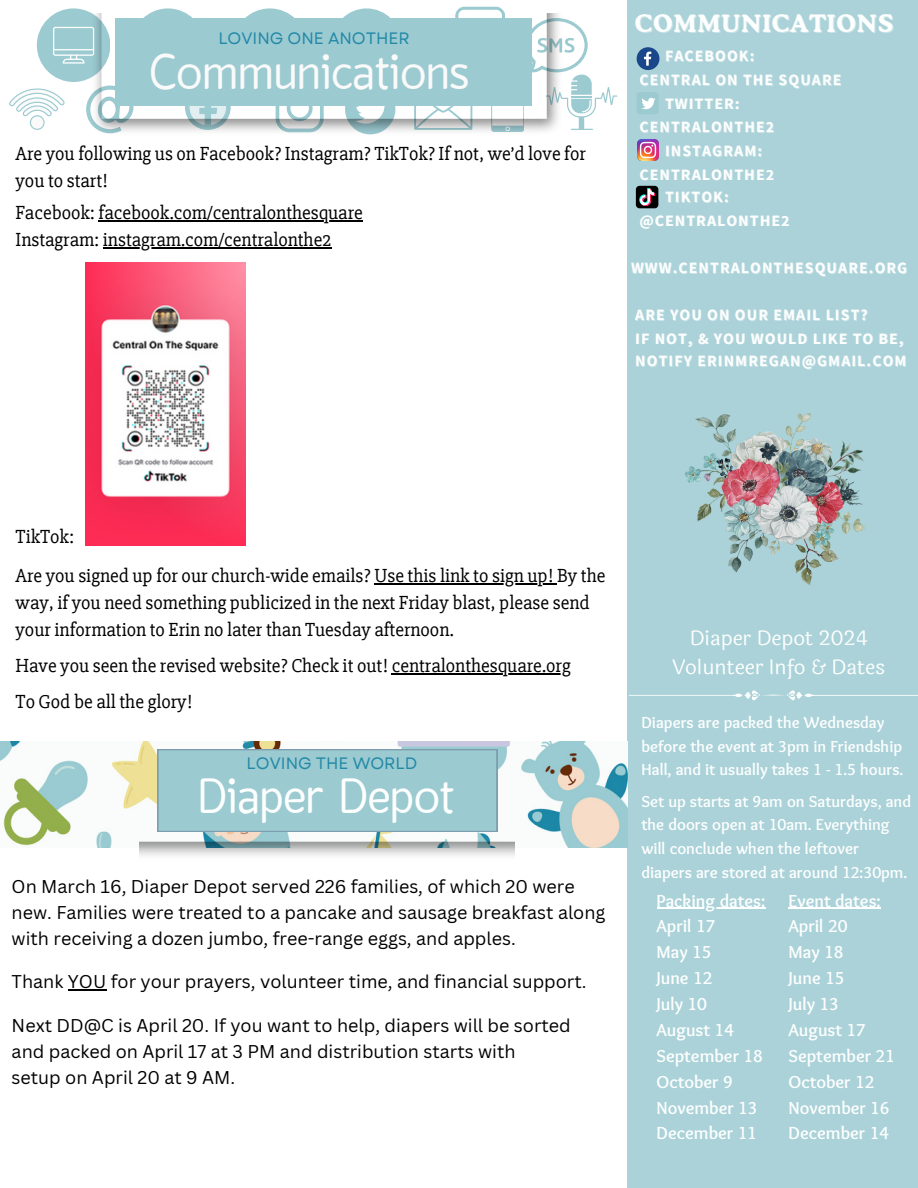
<style>
.page{position:relative;width:918px;height:1188px;background:#fff}
.page>*{position:absolute;margin:0;border:0;box-sizing:border-box;transform-origin:0 0}
.t1{font:49.5px "Lounge TH";color:#f9faf9}
.t2{font:49.35px "Lounge TH";color:#fdfefe}
.t3{font:700 23.85px "Cooper BT";letter-spacing:.04em;color:#fdfefe}
.t4{font:20.4px/28.2px "Laila";color:#fdfefe;text-align:center}
.t5{font:19.5px/27px "Slabo 27 px";color:#000}
.t6{font:18px/25.8px "Canva Sans";color:#000}
.t7{font:700 18px/25.8px "Sukar";color:#fdfefe}
.t8{font:700 16.5px/23.7px "Sukar";color:#fdfefe}
.t9{font:16.5px "Garet";color:#2389a7}
.t10{font:700 15.75px/23.1px "Source Sans Pro";letter-spacing:.07em;color:#fdfefe}
.s1{color:rgb(253 254 254/.4)}
</style>
<div class="page">
<div style="left:627px;top:0;width:291px;height:1188px;background:#aad2d8"></div>
<svg style="left:637px;top:47px;width:22px;height:23px"></svg>
<div style="left:637px;top:92px;width:22px;height:22px;background:#9bcad1;border-radius:3px"></div>
<svg style="left:642px;top:98px;width:13px;height:11px"></svg>
<img style="left:637px;top:139px;width:22px;height:22px">
<svg style="left:636px;top:186px;width:22px;height:22px"></svg>
<svg style="left:9px;top:7px;width:608px;height:127px"></svg>
<svg style="left:629px;top:690px;width:289px;height:10px"></svg>
<hr style="left:99px;top:220px;width:264px;height:1px;background:#000">
<hr style="left:103px;top:247px;width:228px;height:1px;background:#000">
<img style="left:86px;top:262px;width:160px;height:284px">
<img style="left:685px;top:414px;width:179px;height:172px">
<hr style="left:657px;top:908px;width:109px;height:1px;background:#fdfefe">
<hr style="left:789px;top:908px;width:92px;height:1px;background:#fdfefe">
<hr style="left:374px;top:583px;width:183px;height:1px;background:#000">
<hr style="left:392px;top:673px;width:179px;height:1px;background:#000">
<img style="left:0;top:742px;width:628px;height:105px">
<img style="left:140px;top:741px;width:375px;height:115px">
<div style="left:158px;top:749px;width:339px;height:83px;background:#9bcad1"></div>
<hr style="left:68px;top:990px;width:38px;height:1px;background:#000">
<p class="t9" style="left:218px;top:27px;width:193px">LOVING ONE ANOTHER</p>
<h1 class="t1" style="left:149px;top:44px;width:322px">Communications</h1>
<p class="t5" style="left:16px;top:140px;width:572px">Are you following us on Facebook? Instagram? TikTok? If not, we’d love for you to start!</p>
<p class="t5" style="left:16px;top:199px;width:349px">Facebook: facebook.com/centralonthesquare<br>Instagram: instagram.com/centralonthe2</p>
<p class="t3" style="left:636px;top:9px;width:259px"><span class="s1">C</span>OMMUNICATIONS</p>
<p class="t10" style="left:666px;top:44px;width:90px"><span class="s1">F</span>ACEBOOK:</p>
<p class="t10" style="left:640px;top:68px;width:203px">CENTRAL ON THE SQUARE</p>
<p class="t10" style="left:665px;top:91px;width:76px">TWITTER:</p>
<p class="t10" style="left:640px;top:115px;width:136px">CENTRALONTHE2</p>
<p class="t10" style="left:665px;top:139px;width:99px">INSTAGRAM:</p>
<p class="t10" style="left:640px;top:162px;width:136px">CENTRALONTHE2</p>
<p class="t10" style="left:665px;top:185px;width:65px">TIKTOK:</p>
<p class="t10" style="left:640px;top:208px;width:151px">@CENTRALONTHE2</p>
<p class="t10" style="left:631px;top:256px;width:278px">WWW.CENTRALONTHESQUARE.ORG</p>
<p class="t10" style="left:635px;top:303px;width:273px">ARE YOU ON OUR EMAIL LIST?<br>IF NOT, &amp; YOU WOULD LIKE TO BE,<br>NOTIFY ERINMREGAN@GMAIL.COM</p>
<p class="t5" style="left:16px;top:523px;width:60px">TikTok:</p>
<p class="t5" style="left:16px;top:562px;width:591px">Are you signed up for our church-wide emails? Use this link to sign up! By the way, if you need something publicized in the next Friday blast, please send your information to Erin no later than Tuesday afternoon.</p>
<p class="t5" style="left:16px;top:648px;width:557px;line-height:36px">Have you seen the revised website? Check it out! centralonthesquare.org<br>To God be all the glory!</p>
<p class="t9" style="left:247px;top:752px;width:172px">LOVING THE WORLD</p>
<h2 class="t2" style="left:198px;top:768px;width:258px">Diaper Depot</h2>
<p class="t6" style="left:12px;top:873px;width:595px">On March 16, Diaper Depot served 226 families, of which 20 were new. Families were treated to a pancake and sausage breakfast along with receiving a dozen jumbo, free-range eggs, and apples.</p>
<p class="t6" style="left:12px;top:969px;width:576px">Thank YOU for your prayers, volunteer time, and financial support.</p>
<p class="t6" style="left:12px;top:1012px;width:561px">Next DD@C is April 20. If you want to help, diapers will be sorted and packed on April 17 at 3 PM and distribution starts with<br>setup on April 20 at 9 AM.</p>
<p class="t4" style="left:672px;top:625px;width:215px">Diaper Depot 2024<br>Volunteer Info &amp; Dates</p>
<p class="t8" style="left:641px;top:712px;width:264px">Diapers are packed the Wednesday before the event at 3pm in Friendship<br>Hall, and it usually takes 1 - 1.5 hours.</p>
<p class="t8" style="left:641px;top:791px;width:271px">Set up starts at 9am on Saturdays, and the doors open at 10am. Everything will conclude when the leftover diapers are stored at around 12:30pm.</p>
<p class="t7" style="left:657px;top:889px;width:110px">Packing dates:<br>April 17<br>May 15<br>June 12<br>July 10<br>August 14<br>September 18<br>October 9<br>November 13<br>December 11</p>
<p class="t7" style="left:789px;top:889px;width:108px">Event dates:<br>April 20<br>May 18<br>June 15<br>July 13<br>August 17<br>September 21<br>October 12<br>November 16<br>December 14</p>
</div>
